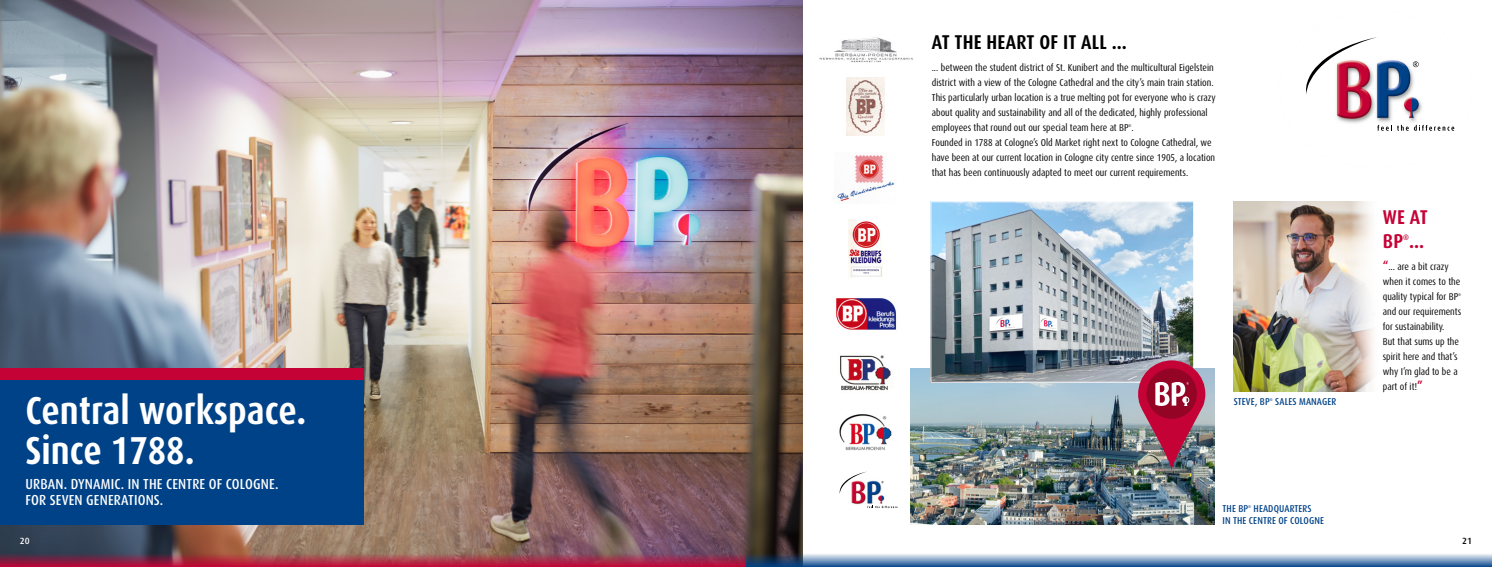
<style>
.page{position:relative;width:1492px;height:567px;background:#fff}
.page>*{position:absolute;margin:0;border:0;box-sizing:border-box;transform-origin:0 0}
.t1{font:700 condensed 39px/40px "Dax OT";color:#fff}
.t2{font:700 condensed 20px "Dax OT";letter-spacing:.01em;color:#000}
.t3{font:700 condensed 20px/24px "Dax OT";color:#c50235}
.t4{font:500 condensed 14.5px/16px "Dax OT";letter-spacing:.01em;color:#fff}
.t5{font:condensed 10px/15px "Dax OT";color:#000}
.t6{font:500 condensed 10px/12px "Dax OT";letter-spacing:.01em;color:#004288}
.t7{font:500 9px "Dax";color:#fff}
.t8{font:500 9px "Dax";color:#000}
.t9{font:700 condensed 8px "Dax OT";color:#c50235}
.t10{font:500 condensed 4px "Dax OT";color:#004288}
.t11{font:condensed 4px "Dax OT";color:#000}
.s1{font-weight:700;font-size:12px;color:#c50235}
</style>
<div class="page">
<img style="left:910px;top:369px;width:303px;height:155px">
<img style="left:932px;top:203px;width:259px;height:178px">
<div style="left:930px;top:201px;width:263px;height:182px;border:1px solid #fff"></div>
<img style="left:0;top:0;width:802px;height:553px">
<div style="left:0;top:369px;width:363px;height:11px;background:#c50235"></div>
<img style="left:848px;top:219px;width:34px;height:59px">
<img style="left:836px;top:298px;width:61px;height:32px">
<img style="left:839px;top:414px;width:53px;height:37px">
<img style="left:840px;top:355px;width:51px;height:36px">
<img style="left:837px;top:155px;width:58px;height:47px">
<img style="left:846px;top:78px;width:38px;height:58px">
<img style="left:819px;top:37px;width:94px;height:26px">
<img style="left:1233px;top:201px;width:140px;height:190px">
<img style="left:1137px;top:360px;width:68px;height:111px">
<div style="left:0;top:380px;width:363px;height:144px;background:#004288"></div>
<img style="left:0;top:553px;width:746px;height:14px">
<svg style="left:746px;top:553px;width:745px;height:14px;background:#7b9abc"></svg>
<img style="left:1336px;top:37px;width:119px;height:94px">
<svg style="left:1376px;top:125px;width:77px;height:6px"></svg>
<svg style="left:1412px;top:61px;width:6px;height:6px"></svg>
<svg style="left:1306px;top:37px;width:70px;height:57px"></svg>
<img style="left:851px;top:480px;width:47px;height:28px">
<svg style="left:867px;top:506px;width:30px;height:2px"></svg>
<svg style="left:839px;top:471px;width:28px;height:23px"></svg>
<h2 class="t2" style="left:931px;top:30px;width:196px">AT THE HEART OF IT ALL ...</h2>
<p class="t5" style="left:931px;top:61px;width:285px">... between the student district of St. Kunibert and the multicultural Eigelstein district with a view of the Cologne Cathedral and the city’s main train station.<br>This particularly urban location is a true melting pot for everyone who is crazy about quality and sustainability and all of the dedicated, highly professional employees that round out our special team here at BP .</p>
<p class="t11" style="left:1128px;top:124px;width:4px">®</p>
<p class="t5" style="left:931px;top:136px;width:285px">Founded in 1788 at Cologne’s Old Market right next to Cologne Cathedral, we have been at our current location in Cologne city centre since 1905, a location that has been continuously adapted to meet our current requirements.</p>
<h2 class="t3" style="left:1382px;top:206px;width:46px">WE AT<br>BP ...</h2>
<p class="t9" style="left:1402px;top:233px;width:7px">®</p>
<p class="t5" style="left:1382px;top:259px;width:79px"><span class="s1">“</span>... are a bit crazy when it comes to the quality typical for BP</p>
<p class="t11" style="left:1457px;top:292px;width:4px">®</p>
<p class="t5" style="left:1382px;top:304px;width:80px">and our requirements for sustainability.<br>But that sums up the spirit here and that’s why I’m glad to be a part of it!<span class="s1">”</span></p>
<h1 class="t1" style="left:26px;top:391px;width:282px">Central workspace.<br>Since 1788.</h1>
<h3 class="t4" style="left:26px;top:476px;width:254px">URBAN. DYNAMIC. IN THE CENTRE OF COLOGNE.<br>FOR SEVEN GENERATIONS.</h3>
<p class="t7" style="left:20px;top:536px;width:11px">20</p>
<p class="t8" style="left:1461px;top:536px;width:11px">21</p>
<p class="t6" style="left:1233px;top:395px;width:37px">STEVE, BP</p>
<p class="t10" style="left:1269px;top:397px;width:4px">®</p>
<p class="t6" style="left:1274px;top:395px;width:62px">SALES MANAGER</p>
<p class="t6" style="left:1222px;top:503px;width:103px;text-indent:31px">HEADQUARTERS<br>IN THE CENTRE OF COLOGNE</p>
<p class="t6" style="left:1222px;top:503px;width:27px">THE BP</p>
<p class="t10" style="left:1247px;top:504px;width:4px">®</p>
</div>
